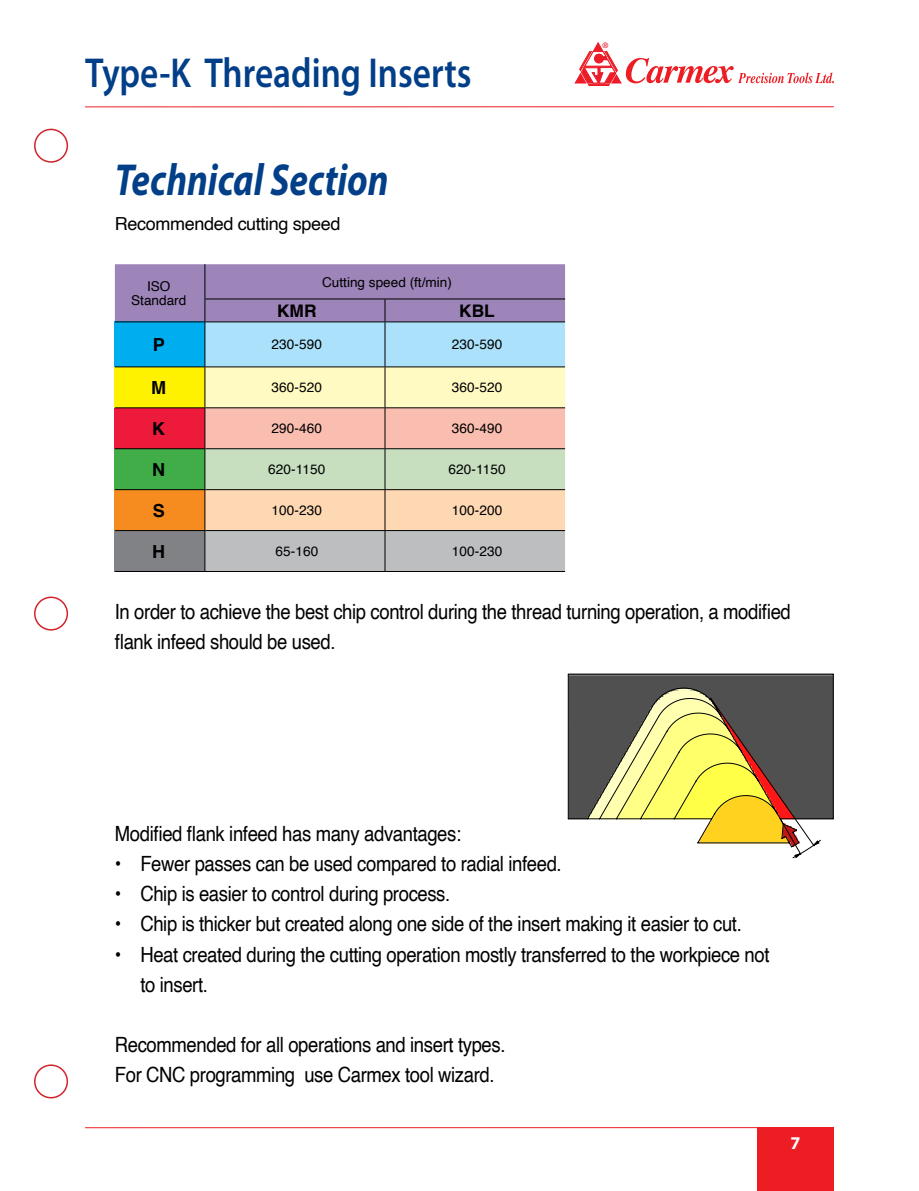
<style>
.page{position:relative;width:919px;height:1191px;background:#fff}
.page>*{position:absolute;margin:0;border:0;box-sizing:border-box;transform-origin:0 0}
.t1{font:italic 700 45px "Myriad Pro";color:#023f88;scale:.82 1}
.t2{font:600 42px "Myriad Pro";color:#023f88;scale:.84 1}
.t3{font:21px/30px "Helvetica";letter-spacing:-.02em;color:#000;scale:.88 1}
.t4{font:18px "Helvetica";letter-spacing:-.02em;color:#000}
.t5{font:700 18px "Helvetica";color:#000}
.t6{font:700 18px "Myriad Pro";color:#fff}
.t7{font:700 17.25px "Helvetica";color:#000}
.t8{font:13.5px/14.1px "Helvetica";letter-spacing:.01em;color:#000;text-align:center}
.t9{font:500 10.5px "Win Soft Pro";color:#ed1d24}
</style>
<div class="page">
<div style="left:757px;top:1127px;width:76px;height:64px;background:#ed1d24"></div>
<hr style="left:85px;top:1127px;width:748px;height:1px;background:#ed1d24">
<hr style="left:85px;top:106px;width:748px;height:1px;background:#ed1d24">
<svg style="left:575px;top:43px;width:258px;height:43px"></svg>
<svg style="left:791px;top:847px;width:21px;height:11px"></svg>
<svg style="left:568px;top:674px;width:265px;height:173px;background:#a09869"></svg>
<svg style="left:115px;top:264px;width:450px;height:307px;background:#c2bab0"></svg>
<hr style="left:205px;top:321px;width:180px;height:1px;background:#000">
<hr style="left:385px;top:321px;width:180px;height:1px;background:#000">
<hr style="left:204px;top:322px;width:1px;height:44px;background:#000">
<hr style="left:384px;top:322px;width:1px;height:44px;background:#000">
<hr style="left:205px;top:366px;width:180px;height:1px;background:#000">
<hr style="left:204px;top:367px;width:1px;height:40px;background:#000">
<hr style="left:385px;top:366px;width:180px;height:1px;background:#000">
<hr style="left:384px;top:367px;width:1px;height:40px;background:#000">
<hr style="left:205px;top:407px;width:180px;height:1px;background:#000">
<hr style="left:204px;top:408px;width:1px;height:40px;background:#000">
<hr style="left:385px;top:407px;width:180px;height:1px;background:#000">
<hr style="left:384px;top:408px;width:1px;height:40px;background:#000">
<hr style="left:204px;top:449px;width:1px;height:40px;background:#000">
<hr style="left:384px;top:449px;width:1px;height:40px;background:#000">
<hr style="left:205px;top:448px;width:180px;height:1px;background:#000">
<hr style="left:385px;top:448px;width:180px;height:1px;background:#000">
<hr style="left:205px;top:489px;width:180px;height:1px;background:#000">
<hr style="left:385px;top:489px;width:180px;height:1px;background:#000">
<hr style="left:204px;top:490px;width:1px;height:40px;background:#000">
<hr style="left:384px;top:490px;width:1px;height:40px;background:#000">
<hr style="left:115px;top:571px;width:90px;height:1px;background:#000">
<hr style="left:205px;top:530px;width:180px;height:1px;background:#000">
<hr style="left:385px;top:530px;width:180px;height:1px;background:#000">
<hr style="left:204px;top:531px;width:1px;height:40px;background:#000">
<hr style="left:384px;top:531px;width:1px;height:40px;background:#000">
<hr style="left:115px;top:321px;width:89px;height:1px;background:#000">
<hr style="left:115px;top:366px;width:90px;height:1px;background:#000">
<hr style="left:115px;top:407px;width:90px;height:1px;background:#000">
<hr style="left:115px;top:448px;width:90px;height:1px;background:#000">
<hr style="left:115px;top:489px;width:90px;height:1px;background:#000">
<hr style="left:115px;top:530px;width:90px;height:1px;background:#000">
<hr style="left:205px;top:571px;width:180px;height:1px;background:#000">
<hr style="left:385px;top:571px;width:180px;height:1px;background:#000">
<div style="left:34px;top:1064px;width:34px;height:34px;border:2px solid #d2232a;border-radius:50%"></div>
<div style="left:34px;top:596px;width:34px;height:34px;border:2px solid #d2232a;border-radius:50%"></div>
<div style="left:34px;top:129px;width:34px;height:34px;border:2px solid #d2232a;border-radius:50%"></div>
<h2 class="t2" style="left:85px;top:46px;width:461px">Type-K Threading Inserts</h2>
<h1 class="t1" style="left:115px;top:151px;width:335px">Technical Section</h1>
<p class="t4" style="left:115px;top:210px;width:227px">Recommended cutting speed</p>
<p class="t8" style="left:131px;top:280px;width:57px">ISO<br>Standard</p>
<p class="t8" style="left:322px;top:275px;width:131px">Cutting speed (ft/min)</p>
<p class="t7" style="left:277px;top:297px;width:41px">KMR</p>
<p class="t7" style="left:459px;top:297px;width:37px">KBL</p>
<p class="t5" style="left:153px;top:330px;width:14px">P</p>
<p class="t8" style="left:271px;top:338px;width:52px">230-590</p>
<p class="t8" style="left:452px;top:338px;width:52px">230-590</p>
<p class="t5" style="left:151px;top:373px;width:17px">M</p>
<p class="t8" style="left:271px;top:381px;width:52px">360-520</p>
<p class="t8" style="left:452px;top:381px;width:52px">360-520</p>
<p class="t5" style="left:152px;top:414px;width:15px">K</p>
<p class="t8" style="left:271px;top:422px;width:52px">290-460</p>
<p class="t8" style="left:452px;top:422px;width:52px">360-490</p>
<p class="t5" style="left:152px;top:455px;width:15px">N</p>
<p class="t8" style="left:268px;top:463px;width:59px">620-1150</p>
<p class="t8" style="left:448px;top:463px;width:59px">620-1150</p>
<p class="t5" style="left:153px;top:496px;width:14px">S</p>
<p class="t8" style="left:271px;top:504px;width:52px">100-230</p>
<p class="t8" style="left:452px;top:504px;width:52px">100-200</p>
<p class="t5" style="left:152px;top:537px;width:15px">H</p>
<p class="t8" style="left:275px;top:545px;width:44px">65-160</p>
<p class="t8" style="left:452px;top:545px;width:52px">100-230</p>
<p class="t9" style="left:602px;top:38px;width:8px">®</p>
<p class="t3" style="left:115px;top:597px;width:769px">In order to achieve the best chip control during the thread turning operation, a modified flank infeed should be used.</p>
<p class="t3" style="left:115px;top:819px;width:395px">Modified flank infeed has many advantages:</p>
<p class="t3" style="left:115px;top:849px;width:509px">• Fewer passes can be used compared to radial infeed.</p>
<p class="t3" style="left:115px;top:879px;width:382px">• Chip is easier to control during process.</p>
<p class="t3" style="left:115px;top:909px;width:714px">• Chip is thicker but created along one side of the insert making it easier to cut.</p>
<p class="t3" style="left:140px;top:939px;width:716px;text-indent:-26px">• Heat created during the cutting operation mostly transferred to the workpiece not to insert.</p>
<p class="t3" style="left:115px;top:1029px;width:445px">Recommended for all operations and insert types.<br>For CNC programming use Carmex tool wizard.</p>
<p class="t6" style="left:790px;top:1131px;width:11px">7</p>
</div>
